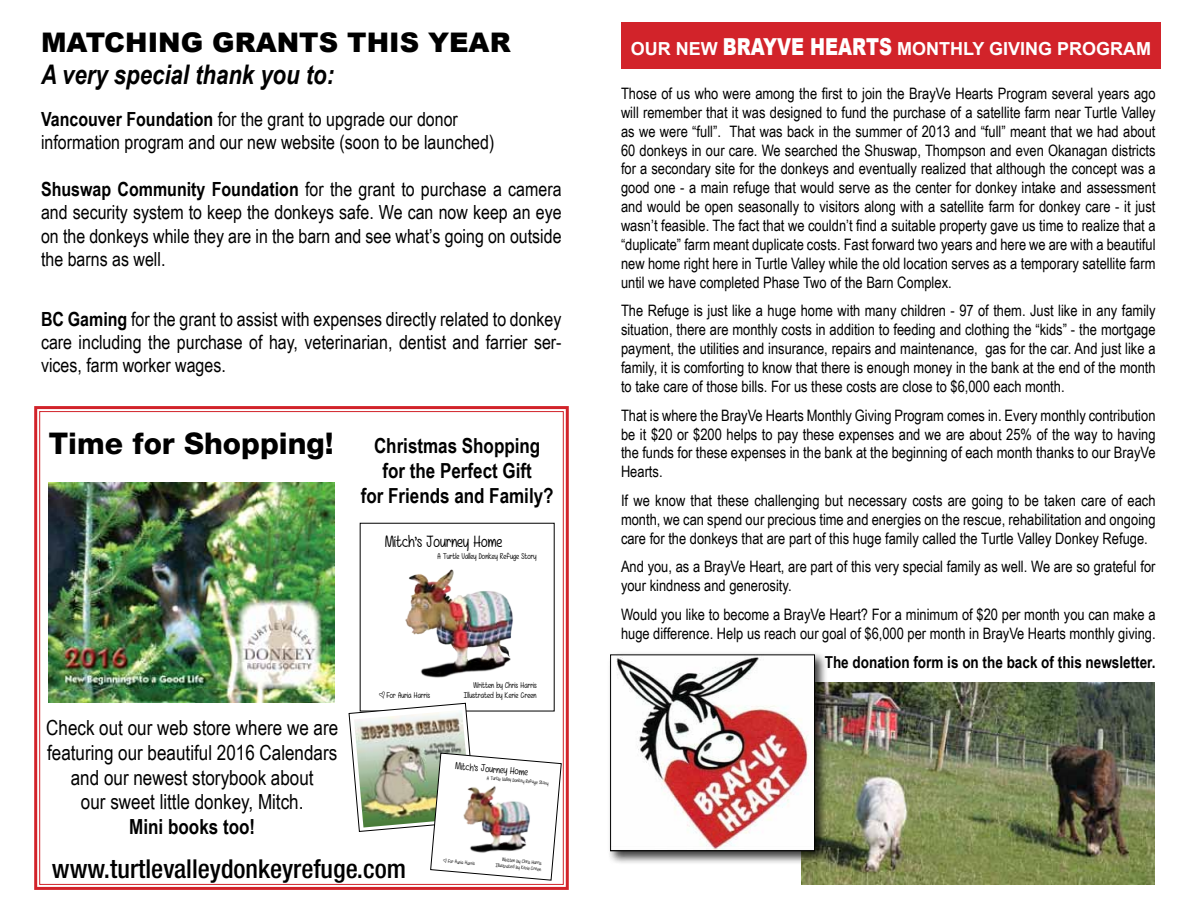
<style>
.page{position:relative;width:1188px;height:918px;background:#fff}
.page>*{position:absolute;margin:0;border:0;box-sizing:border-box;transform-origin:0 0}
.t1{font:800 30px "Helvetica Neue";color:#000}
.t2{font:italic 700 27px "Arial Narrow";color:#000}
.t3{font:900 27px "Arial";color:#000}
.t4{font:500 condensed 26.1px "Helvetica Neue";color:#000}
.t5{font:20.85px/24.9px "Arial Narrow";color:#000;text-align:center}
.t6{font:700 20.85px "Arial Narrow";color:#000}
.t7{font:700 20.7px/24.9px "Arial Narrow";color:#000;text-align:center}
.t8{font:19.5px/23.4px "Arial Narrow";color:#000;text-align:justify}
.t9{font:700 18px "Arial";color:#fff}
.t10{font:700 16.5px "Arial Narrow";color:#000}
.t11{font:16.35px "Mf Really Awesome";color:#000}
.t12{font:15.75px/18.9px "Arial Narrow";color:#000;text-align:justify}
.t13{font:10.5px "Give It Your Heart";color:#000}
.t14{font:10.2px "Mf Really Awesome";color:#000}
.t15{font:8.4px "Mf Really Awesome";color:#000}
.t16{font:6.45px "Give It Your Heart";color:#000}
.t17{font:5.25px "Mf Really Awesome";color:#000}
.s1{font-weight:700}
.s2{font-weight:900;font-size:23.4px}
</style>
<div class="page">
<img style="left:802px;top:683px;width:353px;height:202px">
<div style="left:621px;top:23px;width:540px;height:46px;background:#d2232a"></div>
<svg style="left:34px;top:406px;width:535px;height:484px"></svg>
<div style="left:607px;top:652px;width:222px;height:213px;background:#000;opacity:.75"></div>
<img style="left:612px;top:656px;width:201px;height:193px">
<div style="left:610px;top:654px;width:205px;height:197px;border:1px solid #000"></div>
<img style="left:49px;top:482px;width:285px;height:221px">
<div style="left:360px;top:523px;width:194px;height:188px;background:#fff"></div>
<img style="left:405px;top:569px;width:108px;height:109px">
<svg style="left:224px;top:674px;width:15px;height:6px"></svg>
<img style="left:348px;top:681px;width:217px;height:200px">
<h2 class="t3" style="left:41px;top:22px;width:471px">MATCH ING GRANTS TH IS YEAR</h2>
<h2 class="t2" style="left:41px;top:54px;width:295px">A very special thank you to:</h2>
<p class="t8" style="left:41px;top:106px;width:455px"><span class="s1">Vancouver Foundation</span> for the grant to upgrade our donor information program and our new website (soon to be launched)</p>
<p class="t8" style="left:41px;top:176px;width:522px"><span class="s1">Shuswap Community Foundation</span> for the grant to purchase a camera and security system to keep the donkeys safe. We can now keep an eye on the donkeys while they are in the barn and see what’s going on outside the barns as well.</p>
<p class="t8" style="left:41px;top:306px;width:522px"><span class="s1">BC Gaming</span> for the grant to assist with expenses directly related to donkey care including the purchase of hay, veterinarian, dentist and farrier ser&shy;vices, farm worker wages.</p>
<h1 class="t1" style="left:49px;top:425px;width:286px">Time for Shopping!</h1>
<h3 class="t7" style="left:361px;top:432px;width:194px">Christmas Shopping for the Perfect Gift<br>for Friends and Family?</h3>
<p class="t11" style="left:396px;top:532px;width:93px">▼ ▲ □◆ ■ ★□</p>
<p class="t15" style="left:447px;top:551px;width:11px">◆ ▼●</p>
<p class="t15" style="left:510px;top:551px;width:22px">◆ ▼□</p>
<h3 class="t5" style="left:46px;top:714px;width:294px">Check out our web store where we are featuring our beautiful 2016 Calendars and our newest storybook about<br>our sweet little donkey, Mitch.</h3>
<h3 class="t6" style="left:129px;top:811px;width:128px">Mini books too!</h3>
<p class="t13" style="left:379px;top:690px;width:53px">|□ ◆ ★ ▲</p>
<p class="t15" style="left:482px;top:680px;width:14px">▼▼ ■</p>
<p class="t15" style="left:516px;top:680px;width:23px">▲ ★ ▲</p>
<p class="t15" style="left:467px;top:690px;width:21px">●●◆▲▼ ▼</p>
<p class="t15" style="left:534px;top:690px;width:5px">■</p>
<p class="t14" style="left:463px;top:760px;width:58px;rotate:5deg">▼ ▲ □◆ ■ ★□</p>
<h3 class="t4" style="left:52px;top:853px;width:356px">www.turtlevalleydonkeyrefuge.com</h3>
<p class="t16" style="left:443px;top:857px;width:33px;rotate:5deg">|□ ◆ ★ ▲</p>
<p class="t17" style="left:498px;top:862px;width:14px;rotate:5deg">●●◆▲▼ ▼</p>
<p class="t9" style="left:631px;top:39px;width:519px">OUR NEW <span class="s2">BRAYVE HEARTS</span> MONTHLY GIVING PROG RAM</p>
<p class="t12" style="left:621px;top:83px;width:536px">Those of us who were among the first to join the BrayVe Hearts Program several years ago will remember that it was designed to fund the purchase of a satellite farm near Turtle Valley as we were “full”. That was back in the summer of 2013 and “full” meant that we had about 60 donkeys in our care. We searched the Shuswap, Thompson and even Okanagan districts for a secondary site for the donkeys and eventually realized that although the concept was a good one - a main refuge that would serve as the center for donkey intake and assessment and would be open seasonally to visitors along with a satellite farm for donkey care - it just wasn’t feasible. The fact that we couldn’t find a suitable property gave us time to realize that a “duplicate” farm meant duplicate costs. Fast forward two years and here we are with a beautiful new home right here in Turtle Valley while the old location serves as a temporary satellite farm until we have completed Phase Two of the Barn Complex.</p>
<p class="t12" style="left:621px;top:301px;width:536px">The Refuge is just like a huge home with many children - 97 of them. Just like in any family situation, there are monthly costs in addition to feeding and clothing the “kids” - the mortgage payment, the utilities and insurance, repairs and maintenance, gas for the car. And just like a family, it is comforting to know that there is enough money in the bank at the end of the month to take care of those bills. For us these costs are close to $6,000 each month.</p>
<p class="t12" style="left:621px;top:405px;width:536px">That is where the BrayVe Hearts Monthly Giving Program comes in. Every monthly contribution be it $20 or $200 helps to pay these expenses and we are about 25% of the way to having the funds for these expenses in the bank at the beginning of each month thanks to our BrayVe Hearts.</p>
<p class="t12" style="left:621px;top:490px;width:536px">If we know that these challenging but necessary costs are going to be taken care of each month, we can spend our precious time and energies on the rescue, rehabilitation and ongoing care for the donkeys that are part of this huge family called the Turtle Valley Donkey Refuge.</p>
<p class="t12" style="left:621px;top:557px;width:536px">And you, as a BrayVe Heart, are part of this very special family as well. We are so grateful for your kindness and generosity.</p>
<p class="t12" style="left:621px;top:604px;width:536px">Would you like to become a BrayVe Heart? For a minimum of $20 per month you can make a huge difference. Help us reach our goal of $6,000 per month in BrayVe Hearts monthly giving.</p>
<p class="t10" style="left:825px;top:650px;width:332px">The donation form is on the back of this newsletter.</p>
</div>
